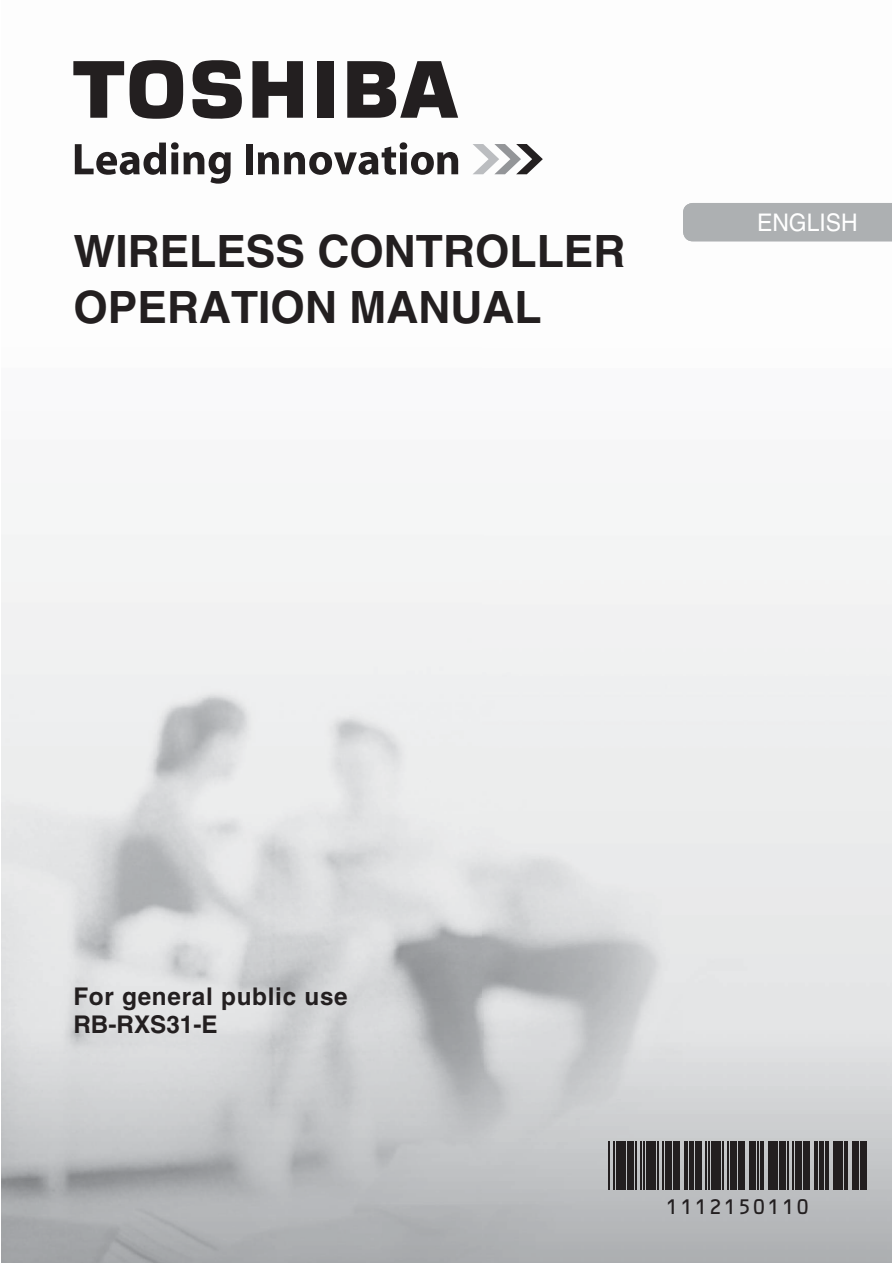
<style>
.page{position:relative;width:893px;height:1263px;background:#fff}
.page>*{position:absolute;margin:0;border:0;box-sizing:border-box;transform-origin:0 0}
.t1{font:700 44.55px/56.4px "Helvetica";color:#231f20}
.t2{font:700 24.45px/27.8px "Helvetica";letter-spacing:.03em;color:#231f20}
.t3{font:24.3px "Helvetica";color:#fff;scale:.95 1}
.t4{font:20.1px "OCRB";color:#231f20}
</style>
<div class="page">
<img style="left:1px;top:61px;width:890px;height:1202px">
<div style="left:683px;top:203px;width:208px;height:38px;background:#adb0b2"></div>
<svg style="left:472px;top:144px;width:71px;height:30px"></svg>
<svg style="left:75px;top:142px;width:156px;height:42px"></svg>
<div style="left:246px;top:144px;width:6px;height:30px;background:#231f20"></div>
<svg style="left:258px;top:142px;width:200px;height:33px"></svg>
<svg style="left:130px;top:60px;width:53px;height:59px"></svg>
<svg style="left:73px;top:61px;width:51px;height:57px"></svg>
<div style="left:317px;top:61px;width:16px;height:57px;background:#231f20"></div>
<svg style="left:252px;top:61px;width:51px;height:57px"></svg>
<svg style="left:347px;top:61px;width:111px;height:57px"></svg>
<svg style="left:192px;top:60px;width:50px;height:59px"></svg>
<hr style="left:608px;top:1142px;width:1px;height:48px;background:#231f20">
<hr style="left:613px;top:1142px;width:2px;height:48px;background:#231f20">
<hr style="left:616px;top:1142px;width:4px;height:48px;background:#231f20">
<hr style="left:622px;top:1142px;width:4px;height:48px;background:#231f20">
<hr style="left:627px;top:1142px;width:1px;height:48px;background:#231f20">
<hr style="left:630px;top:1142px;width:4px;height:48px;background:#231f20">
<hr style="left:635px;top:1142px;width:2px;height:48px;background:#231f20">
<hr style="left:641px;top:1142px;width:1px;height:48px;background:#231f20">
<hr style="left:643px;top:1142px;width:2px;height:48px;background:#231f20">
<hr style="left:646px;top:1142px;width:4px;height:48px;background:#231f20">
<hr style="left:651px;top:1142px;width:4px;height:48px;background:#231f20">
<hr style="left:657px;top:1142px;width:1px;height:48px;background:#231f20">
<hr style="left:662px;top:1142px;width:2px;height:48px;background:#231f20">
<hr style="left:665px;top:1142px;width:1px;height:48px;background:#231f20">
<hr style="left:668px;top:1142px;width:4px;height:48px;background:#231f20">
<hr style="left:673px;top:1142px;width:4px;height:48px;background:#231f20">
<hr style="left:678px;top:1142px;width:2px;height:48px;background:#231f20">
<hr style="left:684px;top:1142px;width:1px;height:48px;background:#231f20">
<hr style="left:687px;top:1142px;width:1px;height:48px;background:#231f20">
<hr style="left:689px;top:1142px;width:4px;height:48px;background:#231f20">
<hr style="left:695px;top:1142px;width:1px;height:48px;background:#231f20">
<div style="left:697px;top:1142px;width:5px;height:48px;background:#231f20"></div>
<hr style="left:706px;top:1142px;width:1px;height:48px;background:#231f20">
<hr style="left:708px;top:1142px;width:2px;height:48px;background:#231f20">
<hr style="left:711px;top:1142px;width:4px;height:48px;background:#231f20">
<hr style="left:716px;top:1142px;width:4px;height:48px;background:#231f20">
<hr style="left:722px;top:1142px;width:1px;height:48px;background:#231f20">
<hr style="left:727px;top:1142px;width:2px;height:48px;background:#231f20">
<hr style="left:730px;top:1142px;width:1px;height:48px;background:#231f20">
<hr style="left:733px;top:1142px;width:4px;height:48px;background:#231f20">
<hr style="left:738px;top:1142px;width:4px;height:48px;background:#231f20">
<hr style="left:743px;top:1142px;width:2px;height:48px;background:#231f20">
<hr style="left:749px;top:1142px;width:4px;height:48px;background:#231f20">
<hr style="left:754px;top:1142px;width:2px;height:48px;background:#231f20">
<hr style="left:757px;top:1142px;width:1px;height:48px;background:#231f20">
<hr style="left:760px;top:1142px;width:1px;height:48px;background:#231f20">
<hr style="left:762px;top:1142px;width:2px;height:48px;background:#231f20">
<hr style="left:768px;top:1142px;width:4px;height:48px;background:#231f20">
<hr style="left:773px;top:1142px;width:4px;height:48px;background:#231f20">
<hr style="left:779px;top:1142px;width:1px;height:48px;background:#231f20">
<hr style="left:781px;top:1142px;width:4px;height:48px;background:#231f20">
<hr style="left:787px;top:1142px;width:1px;height:48px;background:#231f20">
<hr style="left:792px;top:1142px;width:2px;height:48px;background:#231f20">
<hr style="left:795px;top:1142px;width:1px;height:48px;background:#231f20">
<hr style="left:798px;top:1142px;width:4px;height:48px;background:#231f20">
<hr style="left:803px;top:1142px;width:4px;height:48px;background:#231f20">
<hr style="left:808px;top:1142px;width:2px;height:48px;background:#231f20">
<hr style="left:814px;top:1142px;width:1px;height:48px;background:#231f20">
<hr style="left:817px;top:1142px;width:1px;height:48px;background:#231f20">
<hr style="left:819px;top:1142px;width:4px;height:48px;background:#231f20">
<hr style="left:825px;top:1142px;width:1px;height:48px;background:#231f20">
<hr style="left:827px;top:1142px;width:2px;height:48px;background:#231f20">
<hr style="left:833px;top:1142px;width:4px;height:48px;background:#231f20">
<hr style="left:838px;top:1142px;width:4px;height:48px;background:#231f20">
<hr style="left:844px;top:1142px;width:1px;height:48px;background:#231f20">
<hr style="left:846px;top:1142px;width:2px;height:48px;background:#231f20">
<hr style="left:852px;top:1142px;width:1px;height:48px;background:#231f20">
<hr style="left:855px;top:1142px;width:4px;height:48px;background:#231f20">
<hr style="left:860px;top:1142px;width:4px;height:48px;background:#231f20">
<hr style="left:865px;top:1142px;width:2px;height:48px;background:#231f20">
<p class="t1" style="left:73px;top:227px;width:553px">WIRELESS CONTROLLER<br>OPERATION MANUAL</p>
<p class="t3" style="left:757px;top:214px;width:108px">ENGLISH</p>
<p class="t2" style="left:73px;top:985px;width:276px">For general public use<br>RB-RXS31-E</p>
<p class="t4" style="left:665px;top:1196px;width:147px">1112150110</p>
</div>
